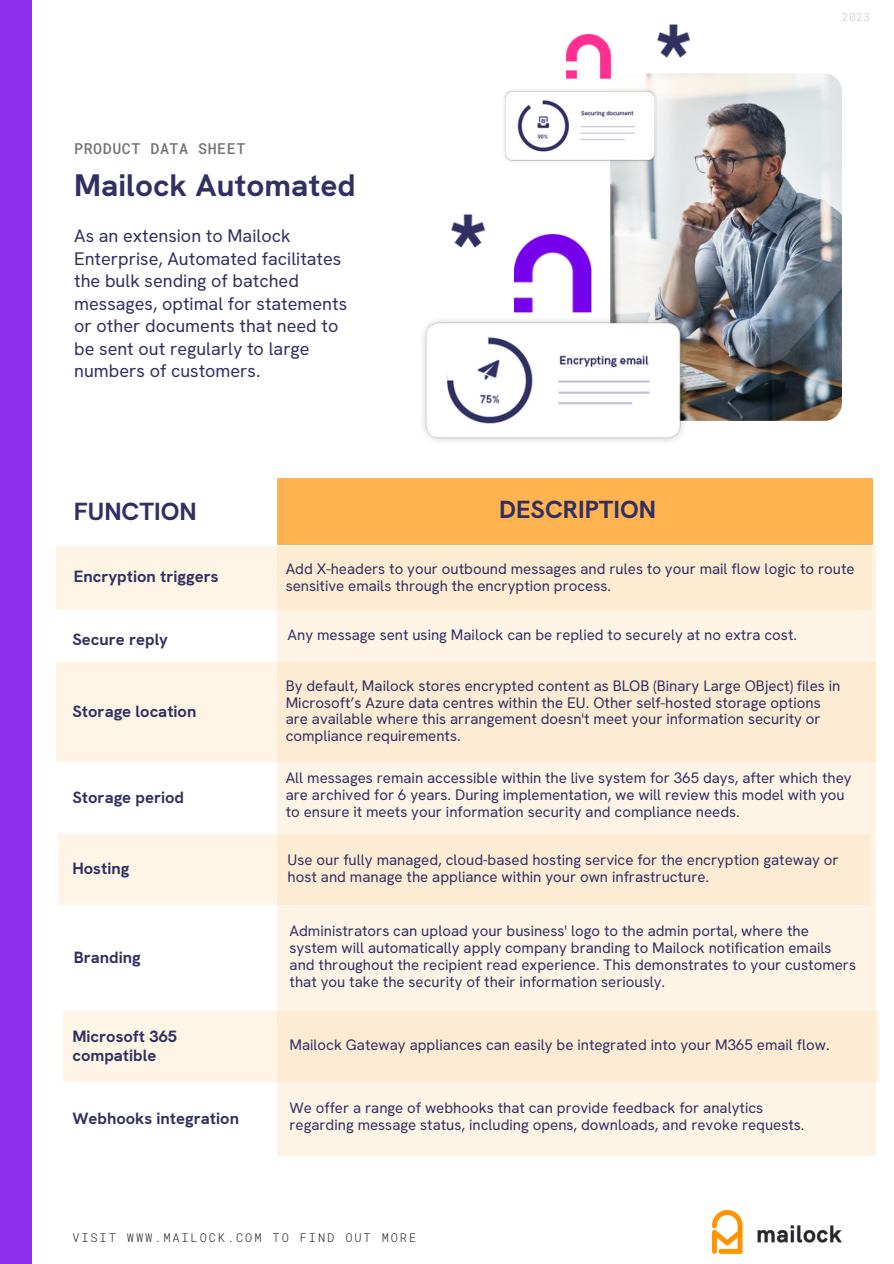
<style>
.page{position:relative;width:894px;height:1264px;background:#fff}
.page>*{position:absolute;margin:0;border:0;box-sizing:border-box;transform-origin:0 0}
.t1{font:700 31.5px "HK Grotesk";color:#303062}
.t2{font:700 25.05px "HK Grotesk";color:#303062}
.t3{font:18px/22.5px "HK Grotesk";color:#303062}
.t4{font:700 16.5px/19.2px "HK Grotesk";color:#303062}
.t5{font:15px/17px "HK Grotesk";color:#303062}
.t6{font:500 15px "Roboto Mono";letter-spacing:.035em;color:#737373}
.t7{font:300 12px "Roboto Mono";letter-spacing:.155em;color:#222}
.t8{font:300 11.4px "Roboto Mono";color:#c7c7c7}
</style>
<div class="page">
<div style="left:277px;top:478px;width:595px;height:67px;background:#ffb450"></div>
<div style="left:57px;top:546px;width:815px;height:63px;background:#fef5e7"></div>
<svg style="left:277px;top:546px;width:599px;height:609px;background:#fdf2e1"></svg>
<img style="left:712px;top:1210px;width:129px;height:42px">
<div style="left:0;top:0;width:32px;height:1263px;background:#8c2eeb"></div>
<div style="left:57px;top:662px;width:818px;height:99px;background:linear-gradient(to right,#fef4e4,#fde9cd)"></div>
<div style="left:59px;top:834px;width:811px;height:71px;background:linear-gradient(to right,#fef4e4,#fde9cd)"></div>
<div style="left:63px;top:1010px;width:815px;height:71px;background:linear-gradient(to right,#fef4e4,#fde9cd)"></div>
<img style="left:610px;top:73px;width:231px;height:348px;border-radius:18px">
<img style="left:423px;top:313px;width:267px;height:129px">
<img style="left:504px;top:86px;width:155px;height:79px">
<img style="left:514px;top:235px;width:77px;height:78px">
<img style="left:566px;top:35px;width:44px;height:44px">
<img style="left:657px;top:25px;width:32px;height:32px">
<img style="left:451px;top:215px;width:33px;height:32px">
<p class="t6" style="left:74px;top:138px;width:173px">PRODUCT DATA SHEET</p>
<h1 class="t1" style="left:74px;top:165px;width:283px">Mailock Automated</h1>
<p class="t3" style="left:74px;top:225px;width:274px">As an extension to Mailock<br>Enterprise, Automated facilitates the bulk sending of batched messages, optimal for statements or other documents that need to be sent out regularly to large numbers of customers.</p>
<h2 class="t2" style="left:74px;top:494px;width:124px">FUNCTION</h2>
<h2 class="t2" style="left:499px;top:492px;width:158px">DESCRIPTION</h2>
<p class="t8" style="left:841px;top:9px;width:30px">2023</p>
<p class="t4" style="left:74px;top:566px;width:146px">Encryption triggers</p>
<p class="t5" style="left:285px;top:560px;width:570px">Add X-headers to your outbound messages and rules to your mail flow logic to route sensitive emails through the encryption process.</p>
<p class="t4" style="left:72px;top:629px;width:97px">Secure reply</p>
<p class="t5" style="left:287px;top:626px;width:511px">Any message sent using Mailock can be replied to securely at no extra cost.</p>
<p class="t4" style="left:72px;top:701px;width:125px">Storage location</p>
<p class="t4" style="left:72px;top:787px;width:113px">Storage period</p>
<p class="t5" style="left:285px;top:677px;width:556px">By default, Mailock stores encrypted content as BLOB (Binary Large OBject) files in Microsoft’s Azure data centres within the EU. Other self-hosted storage options are available where this arrangement doesn't meet your information security or compliance requirements.</p>
<p class="t5" style="left:285px;top:769px;width:567px">All messages remain accessible within the live system for 365 days, after which they are archived for 6 years. During implementation, we will review this model with you to ensure it meets your information security and compliance needs.</p>
<p class="t4" style="left:72px;top:858px;width:58px">Hosting</p>
<p class="t5" style="left:287px;top:851px;width:552px">Use our fully managed, cloud-based hosting service for the encryption gateway or host and manage the appliance within your own infrastructure.</p>
<p class="t4" style="left:74px;top:947px;width:68px">Branding</p>
<p class="t5" style="left:289px;top:922px;width:568px">Administrators can upload your business' logo to the admin portal, where the system will automatically apply company branding to Mailock notification emails and throughout the recipient read experience. This demonstrates to your customers that you take the security of their information seriously.</p>
<p class="t4" style="left:72px;top:1026px;width:106px">Microsoft 365 compatible</p>
<p class="t5" style="left:289px;top:1036px;width:541px">Mailock Gateway appliances can easily be integrated into your M365 email flow.</p>
<p class="t4" style="left:72px;top:1108px;width:168px">Webhooks integration</p>
<p class="t5" style="left:289px;top:1098px;width:516px">We offer a range of webhooks that can provide feedback for analytics regarding message status, including opens, downloads, and revoke requests.</p>
<p class="t7" style="left:72px;top:1229px;width:345px">VISIT WWW.MAILOCK.COM TO FIND OUT MORE</p>
</div>
